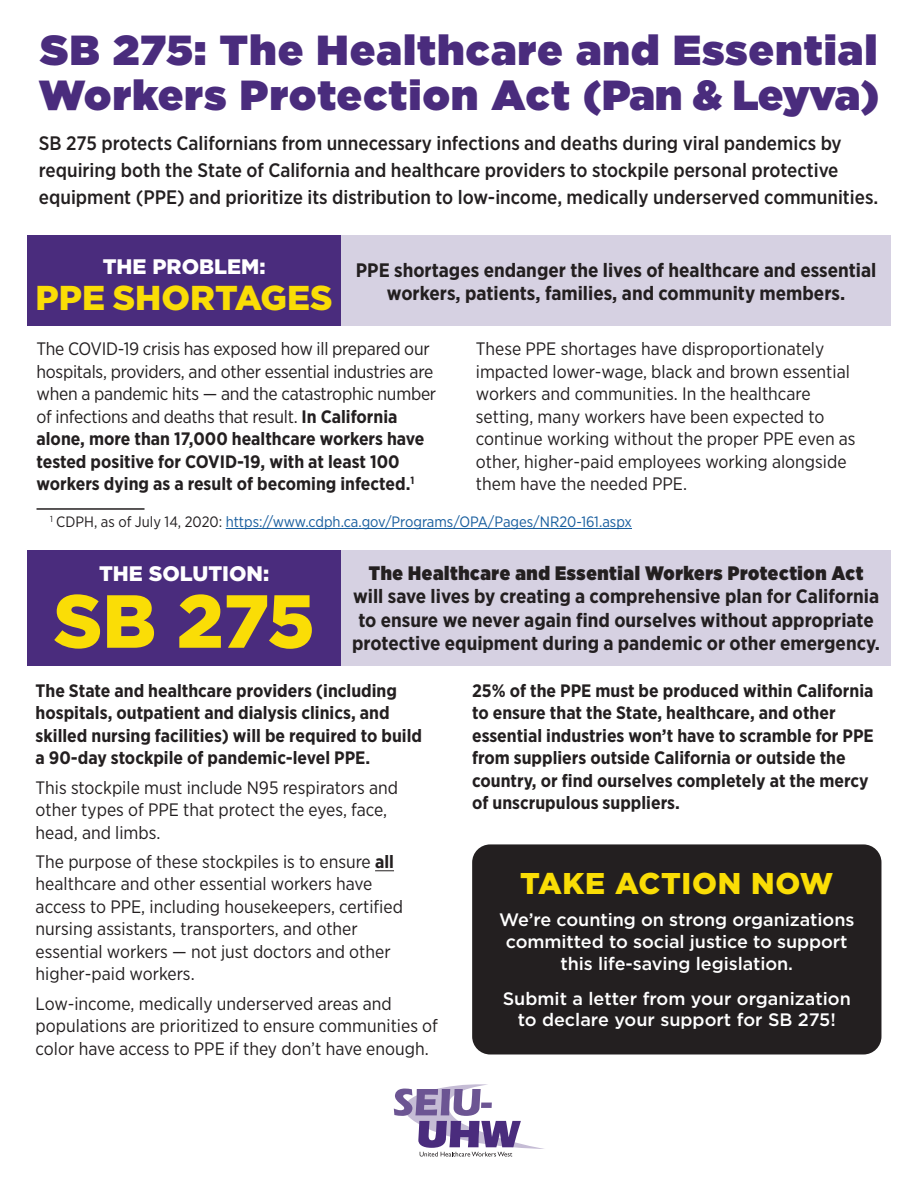
<style>
.page{position:relative;width:918px;height:1188px;background:#fff}
.page>*{position:absolute;margin:0;border:0;box-sizing:border-box;transform-origin:0 0}
.t1{font:900 75px "Gotham";color:#fadd06}
.t2{font:900 42px/45px "Gotham";letter-spacing:.035em;color:#4a2c7d}
.t3{font:900 34.5px "Gotham";color:#fadd06}
.t4{font:900 30px "Gotham";letter-spacing:.025em;color:#fadd06}
.t5{font:900 21px "Gotham";color:#fff}
.t6{font:700 19.5px/23.4px "Gotham Narrow";color:#231f20;text-align:center}
.t7{font:500 19.5px/27px "Gotham Narrow";color:#231f20}
.t8{font:900 19.5px "Gotham Narrow";letter-spacing:.035em;color:#231f20}
.t9{font:18px/22.5px "Gotham Narrow";color:#231f20}
.t10{font:700 18px/22.5px "Gotham Narrow";color:#231f20}
.t11{font:500 18px/21.6px "Gotham";letter-spacing:-.005em;color:#fff;text-align:center}
.t12{font:15px "Gotham Narrow";color:#175d9e}
.s1{font-weight:700}
.s2{color:#231f20}
</style>
<div class="page">
<hr style="left:37px;top:508px;width:108px;height:2px;background:#231f20">
<hr style="left:226px;top:528px;width:406px;height:1px;background:#175d9e">
<svg style="left:375px;top:870px;width:19px;height:1px"></svg>
<div style="left:27px;top:551px;width:314px;height:115px;background:#4a2c7d"></div>
<div style="left:341px;top:551px;width:550px;height:115px;background:#d6d1e2"></div>
<div style="left:27px;top:236px;width:314px;height:90px;background:#4a2c7d"></div>
<div style="left:341px;top:236px;width:550px;height:90px;background:#d6d1e2"></div>
<svg style="left:393px;top:1084px;width:151px;height:73px"></svg>
<div style="left:472px;top:844px;width:409px;height:210px;background:#231f20;border-radius:18px"></div>
<p class="t2" style="left:39px;top:27px;width:842px">SB 275: The Healthcare and Essential<br>Workers Protection Act (Pan &amp; Leyva)</p>
<p class="t7" style="left:39px;top:130px;width:841px">SB 275 protects Californians from unnecessary infections and deaths during viral pandemics by requiring both the State of California and healthcare providers to stockpile personal protective equipment (PPE) and prioritize its distribution to low-income, medically underserved communities.</p>
<p class="t5" style="left:103px;top:252px;width:164px">THE PROBLEM:</p>
<p class="t3" style="left:36px;top:274px;width:299px">PPE SHORTAGES</p>
<p class="t6" style="left:356px;top:258px;width:522px">PPE shortages endanger the lives of healthcare and essential workers, patients, families, and community members.</p>
<p class="t9" style="left:37px;top:337px;width:401px">The COVID-19 crisis has exposed how ill prepared our hospitals, providers, and other essential industries are when a pandemic hits — and the catastrophic number of infections and deaths that result. <span class="s1">In California alone, more than 17,000 healthcare workers have tested positive for COVID-19, with at least 100 workers dying as a result of becoming infected.</span><sup>1</sup></p>
<p class="t12" style="left:50px;top:512px;width:584px"><sup>1</sup> <span class="s2">CDPH, as of July 14, 2020:</span> https://www.cdph.ca.gov/Programs/OPA/Pages/NR20-161.aspx</p>
<p class="t9" style="left:476px;top:337px;width:381px">These PPE shortages have disproportionately impacted lower-wage, black and brown essential workers and communities. In the healthcare setting, many workers have been expected to continue working without the proper PPE even as other, higher-paid employees working alongside them have the needed PPE.</p>
<p class="t5" style="left:99px;top:559px;width:172px">THE SOLUTION:</p>
<p class="t1" style="left:54px;top:570px;width:263px">SB 275</p>
<p class="t8" style="left:369px;top:560px;width:496px">The Healthcare and Essential Workers Protection Act</p>
<p class="t6" style="left:352px;top:584px;width:530px">will save lives by creating a comprehensive plan for California to ensure we never again find ourselves without appropriate protective equipment during a pandemic or other emergency.</p>
<p class="t10" style="left:36px;top:679px;width:388px">The State and healthcare providers (including hospitals, outpatient and dialysis clinics, and skilled nursing facilities) will be required to build a 90-day stockpile of pandemic-level PPE.</p>
<p class="t9" style="left:36px;top:776px;width:364px">This stockpile must include N95 respirators and other types of PPE that protect the eyes, face, head, and limbs.</p>
<p class="t9" style="left:36px;top:850px;width:369px">The purpose of these stockpiles is to ensure <span class="s1">all </span>healthcare and other essential workers have access to PPE, including housekeepers, certified nursing assistants, transporters, and other essential workers — not just doctors and other higher-paid workers.</p>
<p class="t9" style="left:36px;top:992px;width:404px">Low-income, medically underserved areas and populations are prioritized to ensure communities of color have access to PPE if they don’t have enough.</p>
<p class="t10" style="left:472px;top:679px;width:403px">25% of the PPE must be produced within California to ensure that the State, healthcare, and other essential industries won’t have to scramble for PPE from suppliers outside California or outside the country, or find ourselves completely at the mercy of unscrupulous suppliers.</p>
<p class="t4" style="left:520px;top:863px;width:315px">TAKE ACTION NOW</p>
<p class="t11" style="left:499px;top:909px;width:357px">We’re counting on strong organizations committed to social justice to support this life-saving legislation.</p>
<p class="t11" style="left:503px;top:987px;width:350px">Submit a letter from your organization to declare your support for SB 275!</p>
</div>
